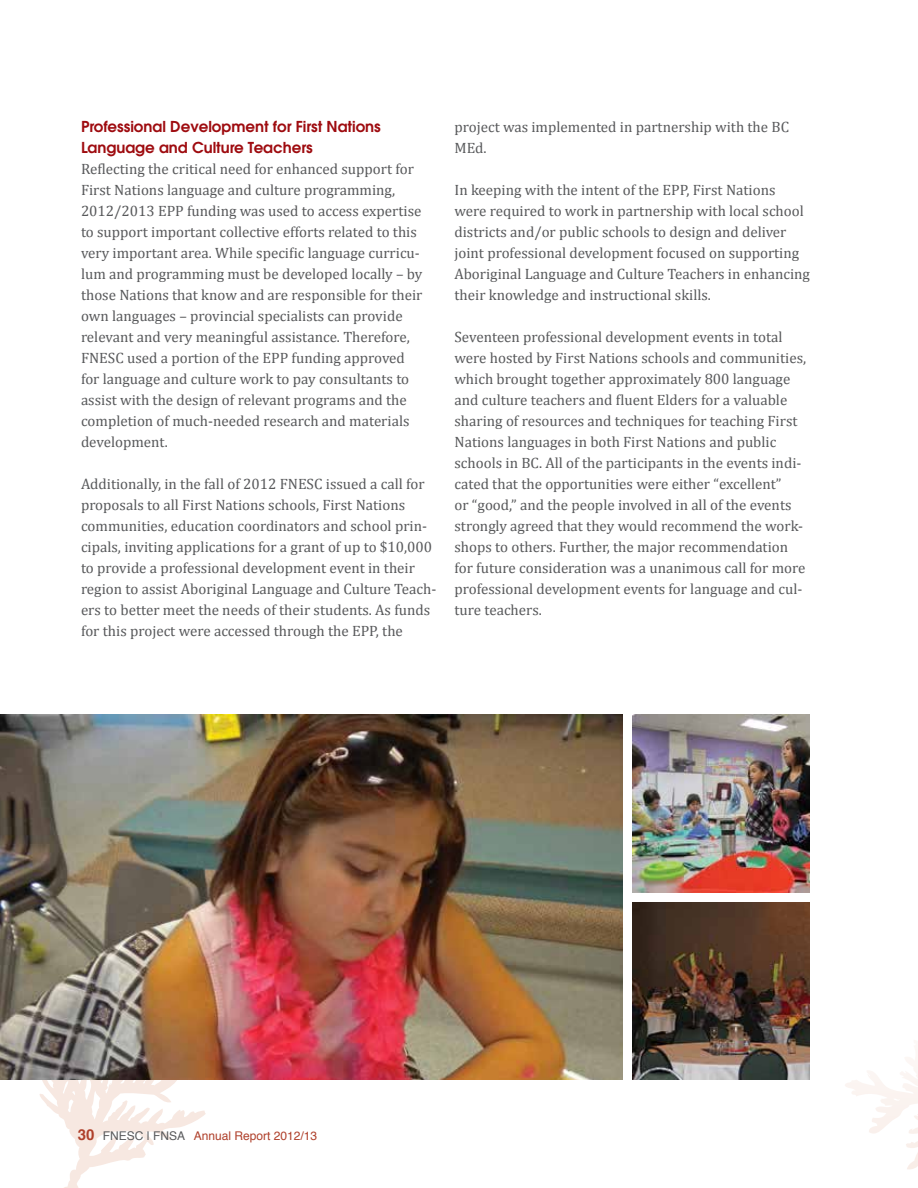
<style>
.page{position:relative;width:918px;height:1188px;background:#fff}
.page>*{position:absolute;margin:0;border:0;box-sizing:border-box;transform-origin:0 0}
.t1{font:15px/21px "Cambria";color:#58595b}
.t2{font:600 15px/21px "ITC Avant Garde Std";color:#9e0b0f}
.t3{font:12px "Helvetica";color:#af402b}
.s1{font-weight:700;font-size:15px}
.s2{color:#58595b}
</style>
<div class="page">
<svg style="left:39px;top:1080px;width:167px;height:108px"></svg>
<svg style="left:845px;top:1057px;width:73px;height:112px"></svg>
<img style="left:633px;top:715px;width:177px;height:177px">
<img style="left:633px;top:902px;width:177px;height:177px">
<img style="left:0;top:715px;width:622px;height:365px">
<p class="t2" style="left:81px;top:116px;width:301px">Professional Development for First Nations<br>Language and Culture Teachers</p>
<p class="t1" style="left:81px;top:159px;width:343px">Reflecting the critical need for enhanced support for First Nations language and culture programming, 2012/2013 EPP funding was used to access expertise to support important collective efforts related to this very important area. While specific language curricu&shy;lum and programming must be developed locally – by those Nations that know and are responsible for their own languages – provincial specialists can provide relevant and very meaningful assistance. Therefore, FNESC used a portion of the EPP funding approved for language and culture work to pay consultants to assist with the design of relevant programs and the completion of much-needed research and materials development.</p>
<p class="t1" style="left:81px;top:474px;width:357px">Additionally, in the fall of 2012 FNESC issued a call for proposals to all First Nations schools, First Nations communities, education coordinators and school prin&shy;cipals, inviting applications for a grant of up to $10,000 to provide a professional development event in their region to assist Aboriginal Language and Culture Teach&shy;ers to better meet the needs of their students. As funds for this project were accessed through the EPP, the</p>
<p class="t1" style="left:454px;top:117px;width:336px">project was implemented in partnership with the BC<br>MEd.</p>
<p class="t1" style="left:454px;top:180px;width:357px">In keeping with the intent of the EPP, First Nations were required to work in partnership with local school districts and/or public schools to design and deliver joint professional development focused on supporting Aboriginal Language and Culture Teachers in enhancing their knowledge and instructional skills.</p>
<p class="t1" style="left:454px;top:327px;width:353px">Seventeen professional development events in total were hosted by First Nations schools and communities, which brought together approximately 800 language and culture teachers and fluent Elders for a valuable sharing of resources and techniques for teaching First Nations languages in both First Nations and public schools in BC. All of the participants in the events indi&shy;cated that the opportunities were either “excellent”<br>or “good,” and the people involved in all of the events strongly agreed that they would recommend the work&shy;shops to others. Further, the major recommendation for future consideration was a unanimous call for more professional development events for language and cul&shy;ture teachers.</p>
<p class="t3" style="left:78px;top:1127px;width:241px"><span class="s1">30</span> <span class="s2">FNESC | FNSA</span> Annual Report 2012/13</p>
</div>
